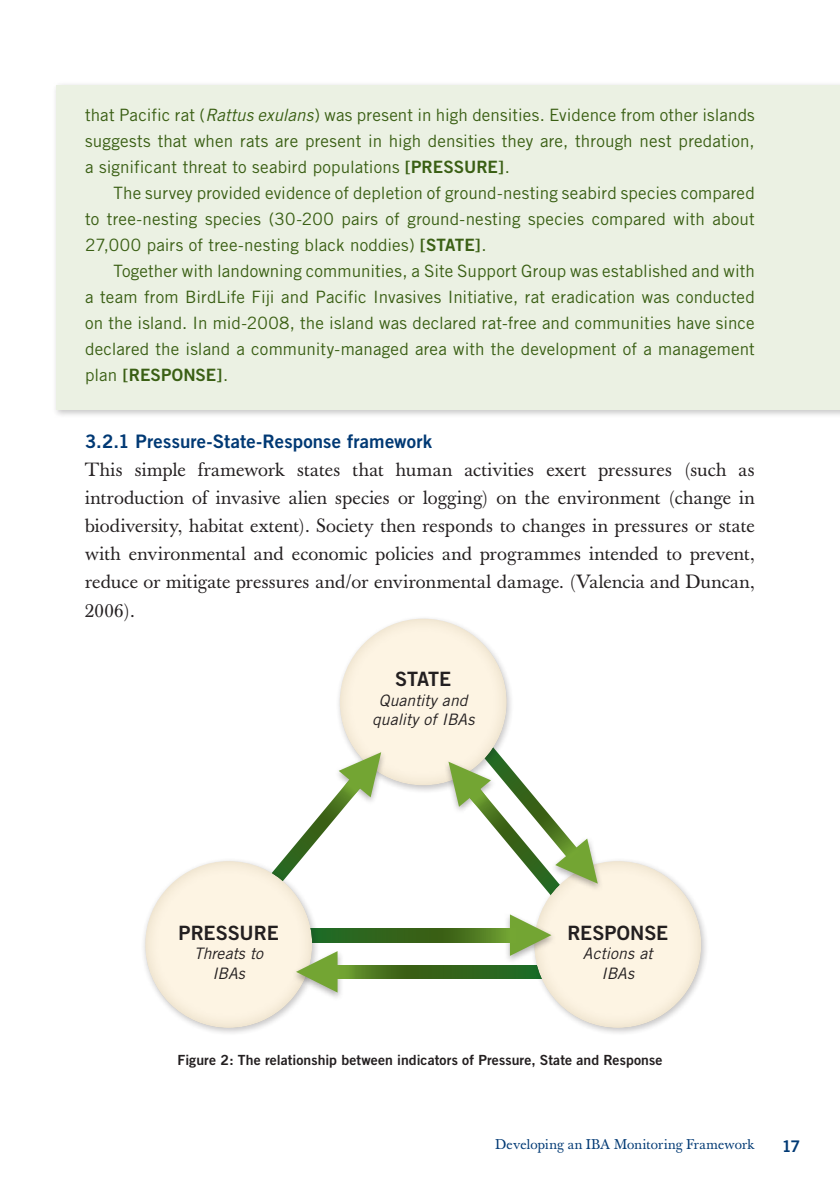
<style>
.page{position:relative;width:840px;height:1191px;background:#fff}
.page>*{position:absolute;margin:0;border:0;box-sizing:border-box;transform-origin:0 0}
.t1{font:19.8px "Trade Gothic Bold Two";letter-spacing:-.005em;color:#231f20}
.t2{font:19px/28px "Baskerville";letter-spacing:.015em;color:#231f20;text-align:justify}
.t3{font:18.6px "Trade Gothic Bold Two";letter-spacing:.01em;color:#003974}
.t4{font:17px/26px "Trade Gothic";letter-spacing:.005em;color:#3a5f14;text-align:justify}
.t5{font:17px "Trade Gothic Bold Two";letter-spacing:.005em;color:#3a5f14}
.t6{font:16px "Trade Gothic Bold Two";color:#003974}
.t7{font:italic 15.8px/19.8px "Trade Gothic";color:#231f20;text-align:center}
.t8{font:14px "Trade Gothic Bold Two";letter-spacing:.005em;color:#231f20}
.t9{font:14px "Baskerville";letter-spacing:.02em;color:#003974}
.s1{font-style:italic}
.s2{font-family:"Trade Gothic Bold Two"}
.s3{font-family:"Trade Gothic"}
</style>
<div class="page">
<div style="left:52px;top:81px;width:787px;height:337px;background:#231f20;opacity:.25"></div>
<div style="left:57px;top:85px;width:782px;height:325px;background:#ebf1e3"></div>
<svg style="left:355px;top:965px;width:174px;height:13px;background:#37691c"></svg>
<div style="left:529px;top:857px;width:179px;height:179px;background:#231f20;opacity:.25"></div>
<div style="left:532px;top:857px;width:170px;height:172px;background:#573a00;opacity:.17"></div>
<div style="left:503px;top:911px;width:53px;height:53px;background:#231f20;opacity:.36"></div>
<svg style="left:509px;top:914px;width:42px;height:42px;background:#b4c88e"></svg>
<svg style="left:320px;top:928px;width:195px;height:14px;background:#3d6e1e"></svg>
<div style="left:549px;top:836px;width:54px;height:56px;background:#231f20;opacity:.36"></div>
<div style="left:140px;top:857px;width:180px;height:179px;background:#231f20;opacity:.25"></div>
<div style="left:143px;top:857px;width:170px;height:172px;background:#573a00;opacity:.17"></div>
<div style="left:290px;top:948px;width:54px;height:53px;background:#231f20;opacity:.36"></div>
<svg style="left:296px;top:951px;width:41px;height:41px;background:#b1c78d"></svg>
<div style="left:331px;top:965px;width:24px;height:13px;background:#73a533"></div>
<div style="left:335px;top:614px;width:179px;height:180px;background:#231f20;opacity:.25"></div>
<div style="left:337px;top:615px;width:170px;height:172px;background:#573a00;opacity:.17"></div>
<div style="left:442px;top:759px;width:54px;height:56px;background:#231f20;opacity:.36"></div>
<svg style="left:448px;top:738px;width:149px;height:169px"></svg>
<div style="left:333px;top:750px;width:53px;height:55px;background:#231f20;opacity:.36"></div>
<svg style="left:258px;top:752px;width:123px;height:145px"></svg>
<p class="t4" style="left:85px;top:102px;width:670px">that Pacific rat (<span class="s1">Rattus exulans</span>) was present in high densities. Evidence from other islands suggests that when rats are present in high densities they are, through nest predation, a significant threat to seabird populations <span class="s2">[PRESSURE]</span>.</p>
<p class="t4" style="left:85px;top:180px;width:671px;text-indent:28px">The survey provided evidence of depletion of ground-nesting seabird species compared to tree-nesting species (30-200 pairs of ground-nesting species compared with about 27,000 pairs of tree-nesting black noddies) <span class="s2">[STATE]</span>.</p>
<p class="t4" style="left:85px;top:258px;width:671px;text-indent:28px">Together with landowning communities, a Site Support Group was established and with a team from BirdLife Fiji and Pacific Invasives Initiative, rat eradication was conducted on the island. In mid-2008, the island was declared rat-free and communities have since declared the island a community-managed area with the development of a management</p>
<p class="t5" style="left:85px;top:364px;width:145px"><span class="s3">plan</span> [RESPONSE]<span class="s3">.</span></p>
<p class="t3" style="left:85px;top:430px;width:348px">3.2.1 Pressure-State-Response framework</p>
<p class="t2" style="left:85px;top:456px;width:671px">This simple framework states that human activities exert pressures (such as introduction of invasive alien species or logging) on the environment (change in biodiversity, habitat extent). Society then responds to changes in pressures or state with environmental and economic policies and programmes intended to prevent, reduce or mitigate pressures and/or environmental damage. (Valencia and Duncan, 2006).</p>
<p class="t1" style="left:395px;top:666px;width:58px">STATE</p>
<p class="t7" style="left:372px;top:690px;width:104px">Quantity and quality of IBAs</p>
<p class="t1" style="left:178px;top:920px;width:101px">PRESSURE</p>
<p class="t7" style="left:194px;top:943px;width:70px">Threats to<br>IBAs</p>
<p class="t1" style="left:567px;top:920px;width:102px">RESPONSE</p>
<p class="t7" style="left:582px;top:943px;width:71px">Actions at<br>IBAs</p>
<p class="t8" style="left:177px;top:1051px;width:486px">Figure 2: The relationship between indicators of Pressure, State and Response</p>
<p class="t9" style="left:495px;top:1136px;width:261px">Developing an IBA Monitoring Framework</p>
<p class="t6" style="left:781px;top:1135px;width:20px">17</p>
</div>
